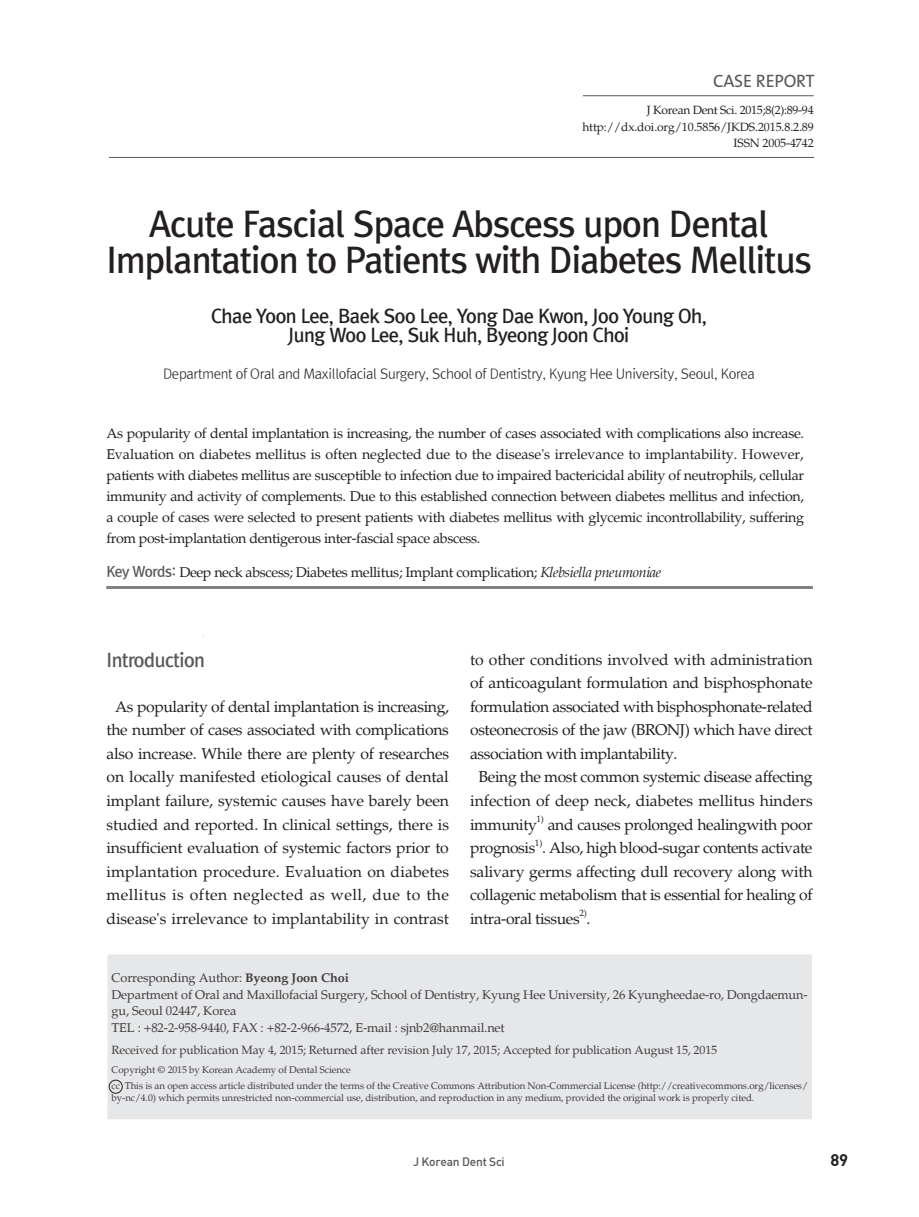
<style>
.page{position:relative;width:919px;height:1217px;background:#fff}
.page>*{position:absolute;margin:0;border:0;box-sizing:border-box;transform-origin:0 0}
.논문제목_영문{font:34.5px/36px "Rix M Go B";letter-spacing:-.02em;color:#231f20;text-align:center}
.논문저자_영문{font:18.75px/19.5px "Rix M Go B";letter-spacing:-.025em;color:#231f20;text-align:center}
.큰제목{font:18.75px "Rix M Go B";letter-spacing:-.025em;color:#57585a}
.논문제목_영문-2{font:18px "The Mix";letter-spacing:-.01em;color:#57585a}
.논문제목_영문-3{font:16.5px "Dinbol";color:#231f20}
.본문{font:15.75px/23.5px "Palatino";letter-spacing:-.015em;color:#231f20;text-align:justify}
.논문소속_초록{font:14.25px/21px "Palatino";letter-spacing:-.025em;color:#231f20;text-align:justify}
.영문키워드{font:14.25px "Palatino";letter-spacing:-.025em;color:#231f20}
.논문소속_영문{font:13.5px "Rix M Go L";letter-spacing:-.025em;color:#231f20}
.책임저자{font:12.75px/16.5px "Palatino";letter-spacing:-.01em;color:#3e3e3f}
.책임저자-2{font:12px "Palatino";letter-spacing:-.01em;color:#3e3e3f}
.책임저자-3{font:12px "Palatino";letter-spacing:-.01em;color:#231f20}
.본문-2{font:12px "Palatino";letter-spacing:-.025em;color:#231f20}
.논문제목_영문-4{font:12px "Dinmed";letter-spacing:-.02em;color:#57585a}
.책임저자-4{font:9.75px/12px "Palatino";letter-spacing:-.01em;color:#3e3e3f}
.본문-3{font:9.15px "Palatino";color:#231f20}
.s1{font-family:"Rix M Go B";color:#57585a}
.s2{font-style:italic}
.s3{font-weight:700}
.s4{font-family:"Utopia"}
</style>
<div class="page">
<hr style="left:583px;top:95px;width:230px;height:1px;background:#57585a">
<hr style="left:109px;top:157px;width:705px;height:1px;background:#57585a">
<div style="left:107px;top:953px;width:705px;height:166px;background:#e6e7e9"></div>
<div style="left:107px;top:953px;width:705px;height:166px;border:1px solid #fff"></div>
<div style="left:109px;top:1079px;width:13px;height:14px;border:1px solid #231f20;border-radius:50%"></div>
<hr style="left:106px;top:586px;width:706px;height:3px;background:#808285">
<p class="논문제목_영문-2" style="left:713px;top:66px;width:103px">CASE REPORT</p>
<p class="본문-2" style="left:646px;top:103px;width:168px">J Korean Dent Sci. 2015;8(2):89-94</p>
<p class="책임저자-3" style="left:582px;top:120px;width:233px">http://dx.doi.org/10.5856/JKDS.2015.8.2.89</p>
<p class="책임저자-3" style="left:733px;top:136px;width:82px">ISSN 2005-4742</p>
<p class="논문제목_영문" style="left:106px;top:207px;width:707px">Acute Fascial Space Abscess upon Dental<br>Implantation to Patients with Diabetes Mellitus</p>
<p class="논문저자_영문" style="left:211px;top:306px;width:497px">Chae Yoon Lee, Baek Soo Lee, Yong Dae Kwon, Joo Young Oh,<br>Jung Woo Lee, Suk Huh, Byeong Joon Choi</p>
<p class="논문소속_영문" style="left:163px;top:366px;width:593px">Department of Oral and Maxillofacial Surgery, School of Dentistry, Kyung Hee University, Seoul, Korea</p>
<p class="논문소속_초록" style="left:106px;top:423px;width:699px">As popularity of dental implantation is increasing, the number of cases associated with complications also increase.<br>Evaluation on diabetes mellitus is often neglected due to the disease's irrelevance to implantability. However, patients with diabetes mellitus are susceptible to infection due to impaired bactericidal ability of neutrophils, cellular immunity and activity of complements. Due to this established connection between diabetes mellitus and infection, a couple of cases were selected to present patients with diabetes mellitus with glycemic incontrollability, suffering from post-implantation dentigerous inter-fascial space abscess.</p>
<p class="영문키워드" style="left:106px;top:563px;width:556px"><span class="s1">Key Words:</span> Deep neck abscess; Diabetes mellitus; Implant complication; <span class="s2">Klebsiella pneumoniae</span></p>
<p class="큰제목" style="left:107px;top:650px;width:100px">Introduction</p>
<p class="본문" style="left:107px;top:694px;width:344px;text-align:center">As popularity of dental implantation is increasing, the number of cases associated with complications also increase. While there are plenty of researches on locally manifested etiological causes of dental implant failure, systemic causes have barely been studied and reported. In clinical settings, there is insufficient evaluation of systemic factors prior to implantation procedure. Evaluation on diabetes mellitus is often neglected as well, due to the disease's irrelevance to implantability in contrast</p>
<p class="본문" style="left:470px;top:647px;width:344px">to other conditions involved with administration of anticoagulant formulation and bisphosphonate formulation associated with bisphosphonate-related osteonecrosis of the jaw (BRONJ) which have direct association with implantability.</p>
<p class="본문" style="left:470px;top:765px;width:344px;text-indent:9px">Being the most common systemic disease affecting infection of deep neck, diabetes mellitus hinders immunity</p>
<p class="본문-3" style="left:536px;top:813px;width:9px">1)</p>
<p class="본문" style="left:470px;top:812px;width:344px;text-align:right">and causes prolonged healingwith poor<br>prognosis . Also, high blood-sugar contents activate</p>
<p class="본문-3" style="left:535px;top:837px;width:9px">1)</p>
<p class="본문" style="left:470px;top:859px;width:344px">salivary germs affecting dull recovery along with collagenic metabolism that is essential for healing of intra-oral tissues .</p>
<p class="본문-3" style="left:579px;top:907px;width:9px">2)</p>
<p class="책임저자" style="left:112px;top:969px;width:239px">Corresponding Author: <span class="s3">Byeong Joon Choi</span></p>
<p class="책임저자" style="left:112px;top:986px;width:697px">Department of Oral and Maxillofacial Surgery, School of Dentistry, Kyung Hee University, 26 Kyungheedae-ro, Dongdaemun&shy;gu, Seoul 02447, Korea</p>
<p class="책임저자" style="left:112px;top:1019px;width:394px">TEL : +82-2-958-9440, FAX : +82-2-966-4572, E-mail : sjnb2@hanmail.net</p>
<p class="책임저자-2" style="left:112px;top:1042px;width:607px">Received for publication May 4, 2015; Returned after revision July 17, 2015; Accepted for publication August 15, 2015</p>
<p class="책임저자-4" style="left:112px;top:1063px;width:241px">Copyright <span class="s4">©</span> 2015 by Korean Academy of Dental Science</p>
<p class="책임저자-4" style="left:112px;top:1079px;width:697px">cc This is an open access article distributed under the terms of the Creative Commons Attribution Non-Commercial License (http://creativecommons.org/licenses/ by-nc/4.0) which permits unrestricted non-commercial use, distribution, and reproduction in any medium, provided the original work is properly cited.</p>
<p class="논문제목_영문-4" style="left:413px;top:1153px;width:93px">J Korean Dent Sci</p>
<p class="논문제목_영문-3" style="left:830px;top:1148px;width:19px">89</p>
</div>
